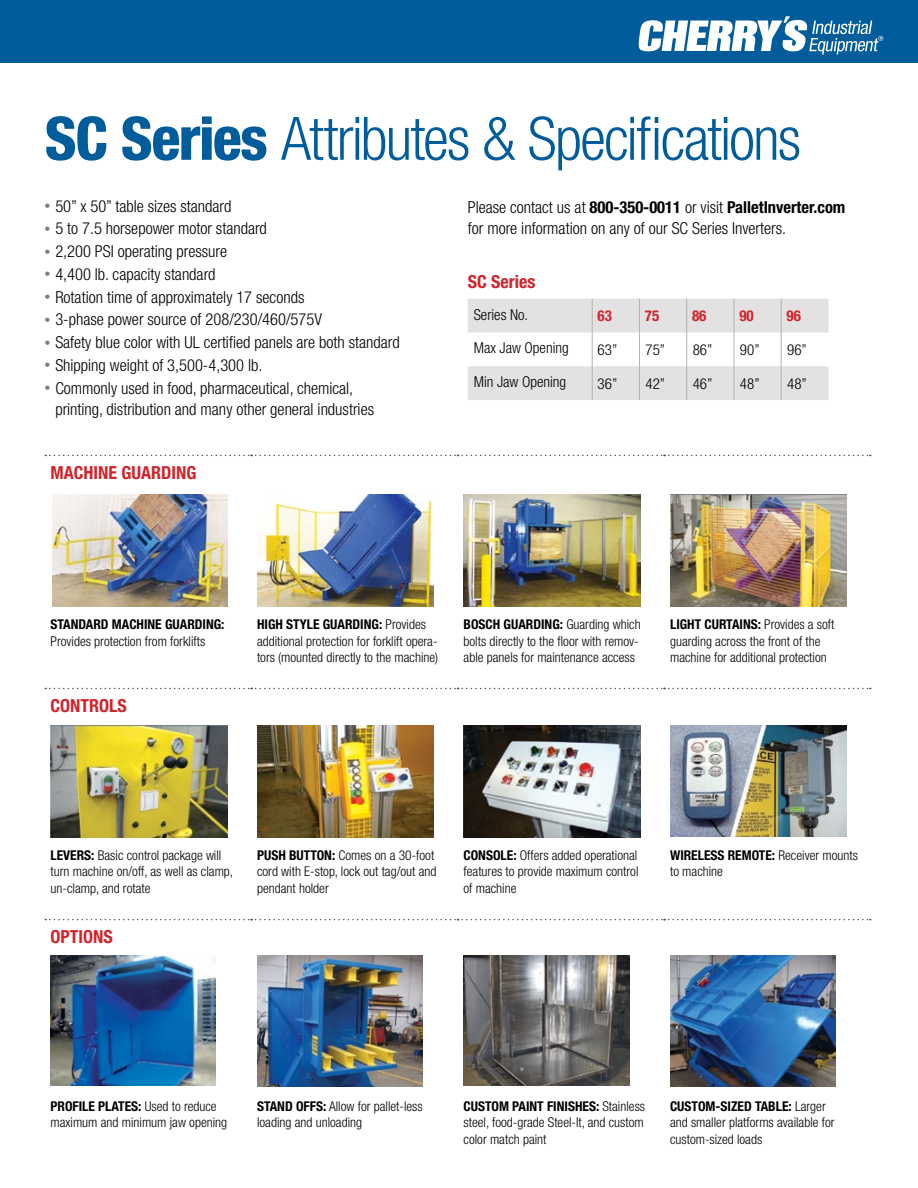
<style>
.page{position:relative;width:918px;height:1188px;background:#fff}
.page>*{position:absolute;margin:0;border:0;box-sizing:border-box;transform-origin:0 0}
.t1{font:300 condensed 60px "Helvetica Neue";letter-spacing:-.025em;color:#005c9b}
.t2{font:700 condensed 18px "Helvetica Neue";color:#d2232a}
.t3{font:300 condensed 16.5px/21px "Helvetica Neue";color:#000}
.t4{font:300 condensed 15px "Helvetica Neue";color:#000}
.t5{font:700 condensed 15px "Helvetica Neue";color:#d2232a}
.t6{font:300 condensed 13.5px/16.5px "Helvetica Neue";color:#000}
.t7{font:700 condensed 13.5px "Helvetica Neue";color:#000}
.s1{font-weight:800}
.s2{font-size:12px;color:#7e7b7d}
.s3{font-weight:700}
</style>
<div class="page">
<div style="left:0;top:0;width:918px;height:63px;background:#005c9b"></div>
<svg style="left:638px;top:16px;width:245px;height:38px"></svg>
<svg style="left:468px;top:299px;width:360px;height:101px"></svg>
<hr style="left:686px;top:299px;width:1px;height:34px;background:#b3b2ae">
<hr style="left:686px;top:333px;width:1px;height:33px;background:#b3b2ae">
<hr style="left:686px;top:366px;width:1px;height:34px;background:#b3b2ae">
<hr style="left:734px;top:299px;width:1px;height:34px;background:#b3b2ae">
<hr style="left:781px;top:299px;width:1px;height:34px;background:#b3b2ae">
<hr style="left:734px;top:333px;width:1px;height:33px;background:#b3b2ae">
<hr style="left:781px;top:333px;width:1px;height:33px;background:#b3b2ae">
<hr style="left:734px;top:366px;width:1px;height:34px;background:#b3b2ae">
<hr style="left:781px;top:366px;width:1px;height:34px;background:#b3b2ae">
<hr style="left:592px;top:299px;width:1px;height:34px;background:#b3b2ae">
<hr style="left:639px;top:299px;width:1px;height:34px;background:#b3b2ae">
<hr style="left:592px;top:333px;width:1px;height:33px;background:#b3b2ae">
<hr style="left:639px;top:333px;width:1px;height:33px;background:#b3b2ae">
<hr style="left:592px;top:366px;width:1px;height:34px;background:#b3b2ae">
<hr style="left:639px;top:366px;width:1px;height:34px;background:#b3b2ae">
<svg style="left:45px;top:455px;width:826px;height:1px"></svg>
<svg style="left:45px;top:919px;width:826px;height:1px"></svg>
<svg style="left:45px;top:688px;width:826px;height:1px"></svg>
<img style="left:52px;top:494px;width:175px;height:112px">
<img style="left:257px;top:494px;width:177px;height:112px">
<img style="left:464px;top:494px;width:176px;height:112px">
<img style="left:670px;top:494px;width:177px;height:112px">
<img style="left:51px;top:725px;width:176px;height:112px">
<img style="left:257px;top:725px;width:177px;height:112px">
<img style="left:464px;top:725px;width:176px;height:112px">
<img style="left:670px;top:725px;width:177px;height:111px">
<img style="left:51px;top:955px;width:165px;height:131px">
<img style="left:257px;top:955px;width:166px;height:131px">
<img style="left:464px;top:955px;width:165px;height:131px">
<img style="left:670px;top:955px;width:166px;height:131px">
<h1 class="t1" style="left:45px;top:104px;width:758px"><span class="s1">SC Series</span> Attributes &amp; Specifications</h1>
<p class="t3" style="left:45px;top:195px;width:188px"><span class="s2">•</span> 50” x 50” table sizes standard</p>
<p class="t3" style="left:45px;top:218px;width:224px"><span class="s2">•</span> 5 to 7.5 horsepower motor standard</p>
<p class="t3" style="left:45px;top:241px;width:184px"><span class="s2">•</span> 2,200 PSI operating pressure</p>
<p class="t3" style="left:45px;top:263px;width:173px"><span class="s2">•</span> 4,400 lb. capacity standard</p>
<p class="t3" style="left:45px;top:286px;width:261px"><span class="s2">•</span> Rotation time of approximately 17 seconds</p>
<p class="t3" style="left:45px;top:309px;width:279px"><span class="s2">•</span> 3-phase power source of 208/230/460/575V</p>
<p class="t3" style="left:45px;top:332px;width:357px"><span class="s2">•</span> Safety blue color with UL certified panels are both standard</p>
<p class="t3" style="left:45px;top:354px;width:219px"><span class="s2">•</span> Shipping weight of 3,500-4,300 lb.</p>
<p class="t3" style="left:55px;top:377px;width:320px;text-indent:-11px"><span class="s2">•</span> Commonly used in food, pharmaceutical, chemical, printing, distribution and many other general industries</p>
<p class="t3" style="left:468px;top:197px;width:379px">Please contact us at <span class="s3">800-350-0011</span> or visit <span class="s3">PalletInverter.com </span>for more information on any of our SC Series Inverters.</p>
<h2 class="t2" style="left:468px;top:271px;width:69px">SC Series</h2>
<p class="t4" style="left:474px;top:306px;width:56px">Series No.</p>
<p class="t5" style="left:598px;top:307px;width:16px">63</p>
<p class="t5" style="left:645px;top:307px;width:16px">75</p>
<p class="t5" style="left:692px;top:307px;width:16px">86</p>
<p class="t5" style="left:739px;top:307px;width:16px">90</p>
<p class="t5" style="left:787px;top:307px;width:16px">96</p>
<p class="t4" style="left:474px;top:340px;width:96px">Max Jaw Opening</p>
<p class="t4" style="left:598px;top:341px;width:21px">63”</p>
<p class="t4" style="left:645px;top:341px;width:21px">75”</p>
<p class="t4" style="left:693px;top:341px;width:21px">86”</p>
<p class="t4" style="left:740px;top:341px;width:21px">90”</p>
<p class="t4" style="left:787px;top:341px;width:21px">96”</p>
<p class="t4" style="left:474px;top:373px;width:94px">Min Jaw Opening</p>
<p class="t4" style="left:598px;top:375px;width:21px">36”</p>
<p class="t4" style="left:645px;top:375px;width:21px">42”</p>
<p class="t4" style="left:693px;top:375px;width:21px">46”</p>
<p class="t4" style="left:740px;top:375px;width:21px">48”</p>
<p class="t4" style="left:787px;top:375px;width:21px">48”</p>
<h2 class="t2" style="left:51px;top:462px;width:147px">MACHINE GUARDING</h2>
<p class="t7" style="left:51px;top:616px;width:176px">STANDARD MACHINE GUARDING:</p>
<p class="t6" style="left:51px;top:633px;width:156px">Provides protection from forklifts</p>
<h2 class="t2" style="left:51px;top:695px;width:78px">CONTROLS</h2>
<p class="t6" style="left:257px;top:616px;width:183px"><span class="s3">HIGH STYLE GUARDING:</span> Provides additional protection for forklift opera&shy;tors (mounted directly to the machine)</p>
<p class="t6" style="left:464px;top:616px;width:179px"><span class="s3">BOSCH GUARDING:</span> Guarding which bolts directly to the floor with remov&shy;able panels for maintenance access</p>
<p class="t6" style="left:670px;top:616px;width:166px"><span class="s3">LIGHT CURTAINS:</span> Provides a soft guarding across the front of the machine for additional protection</p>
<p class="t6" style="left:51px;top:847px;width:184px"><span class="s3">LEVERS:</span> Basic control package will turn machine on/off, as well as clamp, un-clamp, and rotate</p>
<p class="t6" style="left:257px;top:847px;width:181px"><span class="s3">PUSH BUTTON:</span> Comes on a 30-foot cord with E-stop, lock out tag/out and pendant holder</p>
<p class="t6" style="left:464px;top:847px;width:176px;text-align:justify"><span class="s3">CONSOLE:</span> Offers added operational features to provide maximum control of machine</p>
<p class="t6" style="left:670px;top:847px;width:189px"><span class="s3">WIRELESS REMOTE:</span> Receiver mounts to machine</p>
<h2 class="t2" style="left:51px;top:926px;width:64px">OPTIONS</h2>
<p class="t6" style="left:51px;top:1097px;width:178px"><span class="s3">PROFILE PLATES:</span> Used to reduce maximum and minimum jaw opening</p>
<p class="t6" style="left:257px;top:1097px;width:167px"><span class="s3">STAND OFFS:</span> Allow for pallet-less loading and unloading</p>
<p class="t6" style="left:464px;top:1097px;width:183px;text-align:justify"><span class="s3">CUSTOM PAINT FINISHES:</span> Stainless steel, food-grade Steel-It, and custom color match paint</p>
<p class="t6" style="left:670px;top:1097px;width:166px"><span class="s3">CUSTOM-SIZED TABLE:</span> Larger and smaller platforms available for custom-sized loads</p>
</div>
